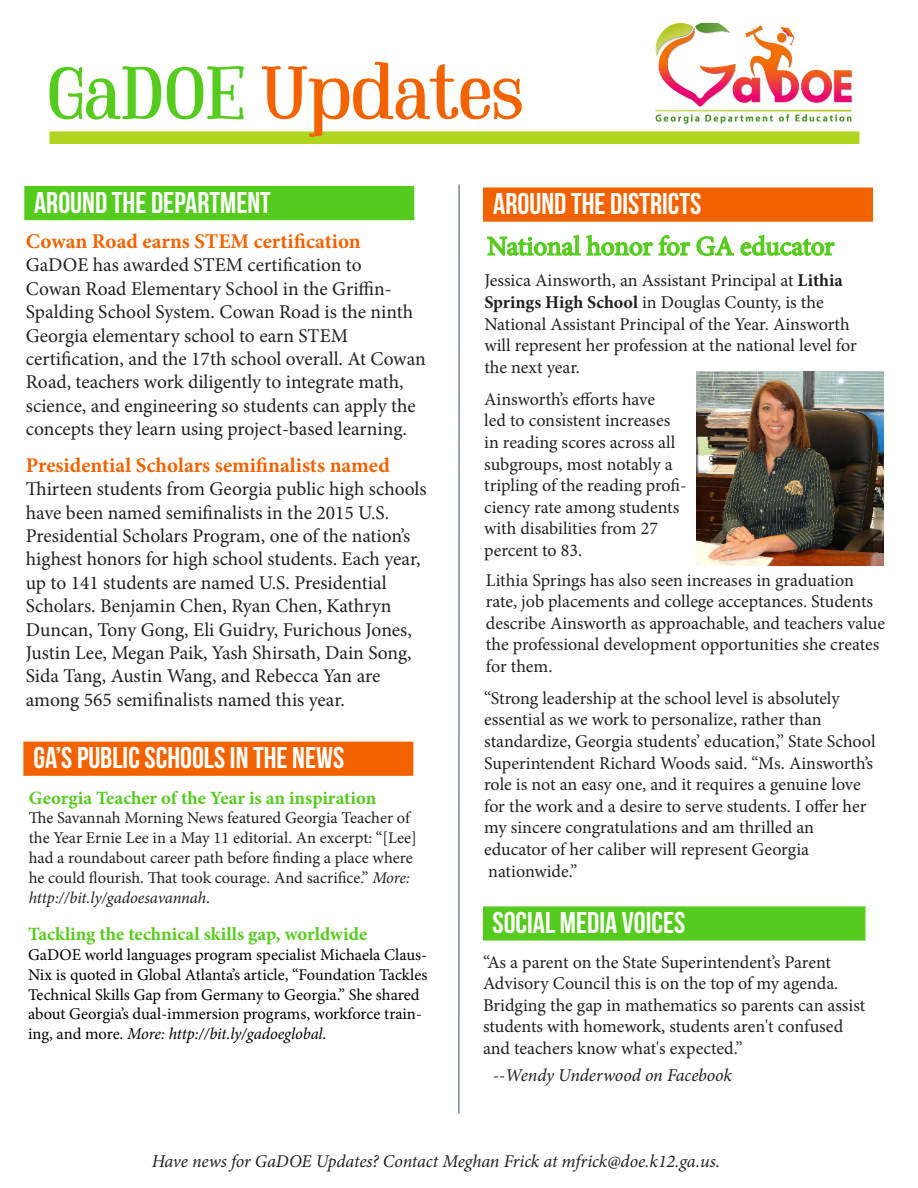
<style>
.page{position:relative;width:918px;height:1188px;background:#fff}
.page>*{position:absolute;margin:0;border:0;box-sizing:border-box;transform-origin:0 0}
.t1{font:75px "Mount PERSONALUSEONLY";color:#f26300}
.t2{font:30px "Bebas Neue";color:#fff}
.t3{font:27px "Minion Pro";letter-spacing:-.005em;color:#55cb1e}
.t4{font:700 21px "Minion Pro";color:#f26300}
.t5{font:19.5px/23.4px "Minion Pro";color:#231f20}
.t6{font:700 18.75px "Minion Pro";color:#55cb1e}
.t7{font:18px/21.6px "Minion Pro";letter-spacing:-.005em;color:#231f20}
.t8{font:italic 18px "Minion Pro";letter-spacing:-.005em;color:#231f20}
.t9{font:16.5px/19.8px "Minion Pro";color:#000}
.t10{font:16.5px/19.8px "Minion Pro";color:#231f20}
.s1{color:#55cb1e}
.s2{font-style:italic}
.s3{font-weight:700}
</style>
<div class="page">
<img style="left:655px;top:23px;width:198px;height:101px">
<div style="left:50px;top:131px;width:810px;height:13px;background:#b1d620;border:2px solid #b1d620"></div>
<div style="left:24px;top:186px;width:390px;height:34px;background:#55cb1e"></div>
<div style="left:23px;top:742px;width:390px;height:34px;background:#f26300;border:2px solid #f26300"></div>
<hr style="left:458px;top:185px;width:2px;height:928px;background:#789">
<div style="left:483px;top:188px;width:390px;height:34px;background:#f26300;border:2px solid #f26300"></div>
<svg style="left:487px;top:234px;width:348px;height:22px"></svg>
<img style="left:697px;top:372px;width:186px;height:193px">
<div style="left:483px;top:906px;width:383px;height:35px;background:#55cb1e;border:2px solid #55cb1e"></div>
<p class="t1" style="left:50px;top:48px;width:478px"><span class="s1">GaDOE</span> Updates</p>
<p class="t2" style="left:34px;top:187px;width:238px">AROUND THE DEPARTMENT</p>
<p class="t4" style="left:26px;top:227px;width:336px">Cowan Road earns STEM certification</p>
<p class="t5" style="left:26px;top:254px;width:337px">GaDOE has awarded STEM certification to</p>
<p class="t5" style="left:26px;top:277px;width:367px">Cowan Road Elementary School in the Griffin-</p>
<p class="t5" style="left:26px;top:300px;width:389px">Spalding School System. Cowan Road is the ninth<br>Georgia elementary school to earn STEM</p>
<p class="t5" style="left:26px;top:347px;width:401px">certification, and the 17th school overall. At Cowan Road, teachers work diligently to integrate math, science, and engineering so students can apply the concepts they learn using project-based learning.</p>
<p class="t4" style="left:26px;top:450px;width:366px">Presidential Scholars semifinalists named</p>
<p class="t5" style="left:26px;top:477px;width:402px">Thirteen students from Georgia public high schools have been named semifinalists in the 2015 U.S.<br>Presidential Scholars Program, one of the nation’s highest honors for high school students. Each year, up to 141 students are named U.S. Presidential Scholars. Benjamin Chen, Ryan Chen, Kathryn Duncan, Tony Gong, Eli Guidry, Furichous Jones, Justin Lee, Megan Paik, Yash Shirsath, Dain Song, Sida Tang, Austin Wang, and Rebecca Yan are among 565 semifinalists named this year.</p>
<p class="t2" style="left:34px;top:741px;width:312px">GA’S PUBLIC SCHOOLS IN THE NEWS</p>
<p class="t6" style="left:29px;top:784px;width:349px">Georgia Teacher of the Year is an inspiration</p>
<p class="t10" style="left:29px;top:808px;width:390px">The Savannah Morning News featured Georgia Teacher of the Year Ernie Lee in a May 11 editorial. An excerpt: “[Lee] had a roundabout career path before finding a place where he could flourish. That took courage. And sacrifice.” <span class="s2">More: http://bit.ly/gadoesavannah</span>.</p>
<p class="t6" style="left:28px;top:921px;width:341px">Tackling the technical skills gap, worldwide</p>
<p class="t9" style="left:28px;top:945px;width:401px">GaDOE world languages program specialist Michaela Claus-Nix is quoted in Global Atlanta’s article, “Foundation Tackles Technical Skills Gap from Germany to Georgia.” She shared about Georgia’s dual-immersion programs, workforce train&shy;ing, and more. <span class="s2">More: http://bit.ly/gadoeglobal.</span></p>
<p class="t2" style="left:493px;top:187px;width:210px">AROUND THE DISTRICTS</p>
<p class="t3" style="left:487px;top:228px;width:349px">National honor for GA educator</p>
<p class="t7" style="left:484px;top:270px;width:360px">Jessica Ainsworth, an Assistant Principal at <span class="s3">Lithia<br>Springs High School</span> in Douglas County, is the</p>
<p class="t7" style="left:484px;top:313px;width:374px">National Assistant Principal of the Year. Ainsworth will represent her profession at the national level for the next year.</p>
<p class="t7" style="left:484px;top:388px;width:204px">Ainsworth’s efforts have<br>led to consistent increases in reading scores across all subgroups, most notably a tripling of the reading profi&shy;ciency rate among students with disabilities from 27 percent to 83.</p>
<p class="t7" style="left:486px;top:569px;width:401px">Lithia Springs has also seen increases in graduation rate, job placements and college acceptances. Students describe Ainsworth as approachable, and teachers value the professional development opportunities she creates for them.</p>
<p class="t7" style="left:484px;top:687px;width:357px">“Strong leadership at the school level is absolutely essential as we work to personalize, rather than</p>
<p class="t7" style="left:484px;top:731px;width:393px">standardize, Georgia students’ education,” State School Superintendent Richard Woods said. “Ms. Ainsworth’s role is not an easy one, and it requires a genuine love for the work and a desire to serve students. I offer her my sincere congratulations and am thrilled an</p>
<p class="t7" style="left:484px;top:839px;width:326px">educator of her caliber will represent Georgia</p>
<p class="t7" style="left:488px;top:860px;width:91px">nationwide.”</p>
<p class="t2" style="left:492px;top:907px;width:194px">SOCIAL MEDIA VOICES</p>
<p class="t7" style="left:483px;top:951px;width:384px">“As a parent on the State Superintendent’s Parent Advisory Council this is on the top of my agenda.<br>Bridging the gap in mathematics so parents can assist students with homework, students aren't confused and teachers know what's expected.”</p>
<p class="t8" style="left:493px;top:1063px;width:240px">--Wendy Underwood on Facebook</p>
<p class="t8" style="left:152px;top:1149px;width:570px">Have news for GaDOE Updates? Contact Meghan Frick at mfrick@doe.k12.ga.us.</p>
</div>
